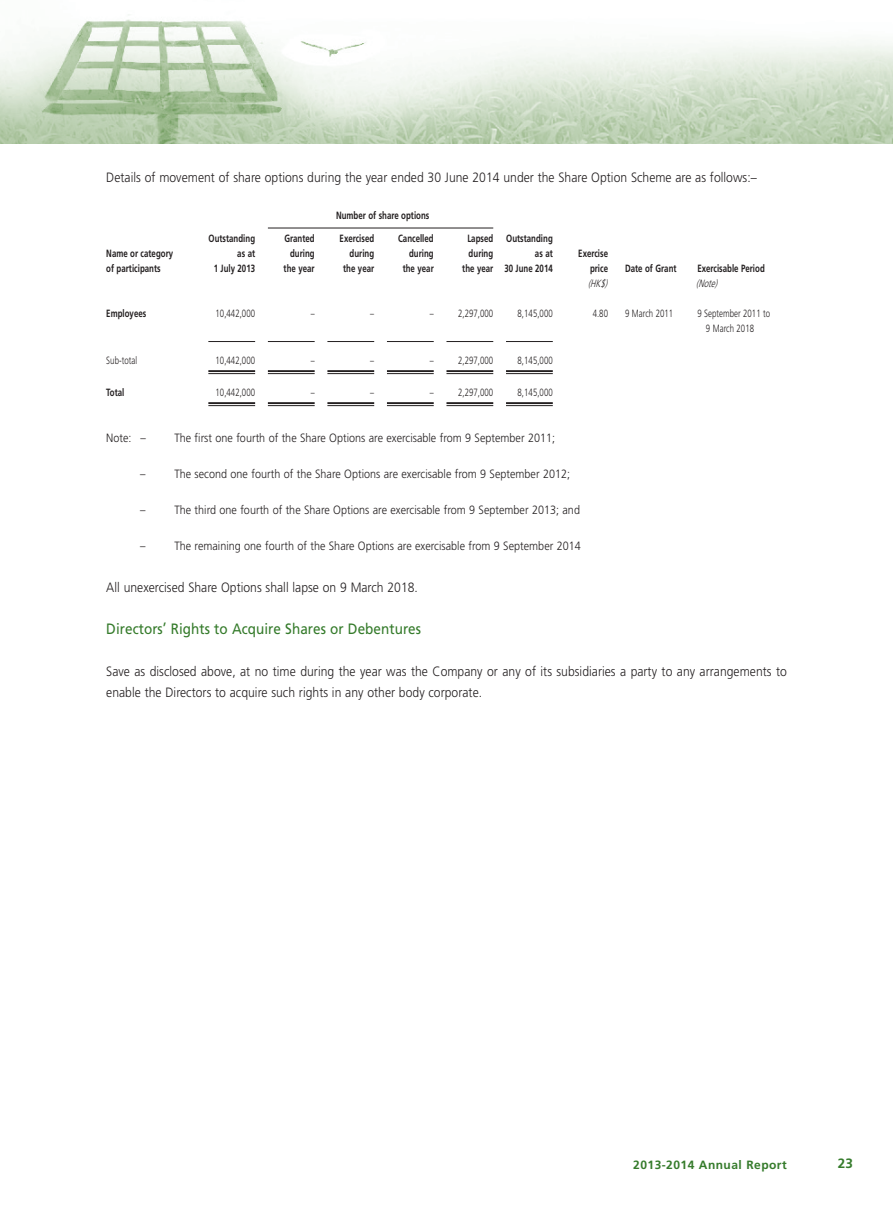
<style>
.page{position:relative;width:893px;height:1212px;background:#fff}
.page>*{position:absolute;margin:0;border:0;box-sizing:border-box;transform-origin:0 0}
.t1{font:15px "Frutiger LT Std";letter-spacing:.005em;color:#357b2b;scale:.9 1}
.t2{font:300 13.5px/21px "Frutiger LT Std";letter-spacing:.005em;color:#231f20;scale:.9 1}
.t3{font:700 13.5px "Frutiger LT Std";color:#357b2b}
.t4{font:300 12px "Frutiger LT Std";letter-spacing:.005em;color:#231f20;scale:.9 1}
.t5{font:700 12px "Frutiger LT Std";letter-spacing:.04em;color:#357b2b}
.t6{font:700 10.5px/15px "Frutiger LT Std";letter-spacing:.005em;color:#231f20;text-align:right;scale:.75 1}
.t7{font:300 10.5px/15px "Frutiger LT Std";letter-spacing:.005em;color:#231f20;scale:.75 1}
.t8{font:italic 300 10.5px "Frutiger LT Std";color:#231f20;scale:.75 1}
</style>
<div class="page">
<img style="left:0;top:14px;width:893px;height:129px">
<hr style="left:268px;top:228px;width:225px;height:1px;background:#231f20">
<hr style="left:208px;top:341px;width:47px;height:1px;background:#231f20">
<hr style="left:268px;top:341px;width:47px;height:1px;background:#231f20">
<hr style="left:327px;top:341px;width:47px;height:1px;background:#231f20">
<hr style="left:387px;top:341px;width:47px;height:1px;background:#231f20">
<hr style="left:446px;top:341px;width:47px;height:1px;background:#231f20">
<hr style="left:506px;top:341px;width:47px;height:1px;background:#231f20">
<hr style="left:208px;top:370px;width:47px;height:2px;background:#231f20">
<hr style="left:208px;top:373px;width:47px;height:1px;background:#231f20">
<hr style="left:268px;top:370px;width:47px;height:2px;background:#231f20">
<hr style="left:268px;top:373px;width:47px;height:1px;background:#231f20">
<hr style="left:327px;top:370px;width:47px;height:2px;background:#231f20">
<hr style="left:327px;top:373px;width:47px;height:1px;background:#231f20">
<hr style="left:387px;top:370px;width:47px;height:2px;background:#231f20">
<hr style="left:387px;top:373px;width:47px;height:1px;background:#231f20">
<hr style="left:446px;top:370px;width:47px;height:2px;background:#231f20">
<hr style="left:446px;top:373px;width:47px;height:1px;background:#231f20">
<hr style="left:506px;top:370px;width:47px;height:2px;background:#231f20">
<hr style="left:506px;top:373px;width:47px;height:1px;background:#231f20">
<hr style="left:208px;top:402px;width:47px;height:2px;background:#231f20">
<hr style="left:208px;top:405px;width:47px;height:1px;background:#231f20">
<hr style="left:268px;top:402px;width:47px;height:2px;background:#231f20">
<hr style="left:268px;top:405px;width:47px;height:1px;background:#231f20">
<hr style="left:327px;top:402px;width:47px;height:2px;background:#231f20">
<hr style="left:327px;top:405px;width:47px;height:1px;background:#231f20">
<hr style="left:387px;top:402px;width:47px;height:2px;background:#231f20">
<hr style="left:387px;top:405px;width:47px;height:1px;background:#231f20">
<hr style="left:446px;top:402px;width:47px;height:2px;background:#231f20">
<hr style="left:446px;top:405px;width:47px;height:1px;background:#231f20">
<hr style="left:506px;top:402px;width:47px;height:2px;background:#231f20">
<hr style="left:506px;top:405px;width:47px;height:1px;background:#231f20">
<p class="t2" style="left:106px;top:167px;width:724px">Details of movement of share options during the year ended 30 June 2014 under the Share Option Scheme are as follows:–</p>
<p class="t6" style="left:336px;top:207px;width:126px">Number of share options</p>
<p class="t6" style="left:106px;top:246px;width:91px;text-align:left">Name or category of participants</p>
<p class="t6" style="left:209px;top:231px;width:64px">Outstanding as at<br>1 July 2013</p>
<p class="t6" style="left:284px;top:231px;width:43px">Granted during the year</p>
<p class="t6" style="left:340px;top:231px;width:48px">Exercised during the year</p>
<p class="t6" style="left:398px;top:231px;width:49px">Cancelled during the year</p>
<p class="t6" style="left:462px;top:231px;width:43px">Lapsed during the year</p>
<p class="t6" style="left:504px;top:231px;width:66px">Outstanding as at<br>30 June 2014</p>
<p class="t6" style="left:578px;top:246px;width:41px">Exercise price</p>
<p class="t6" style="left:625px;top:261px;width:70px">Date of Grant</p>
<p class="t6" style="left:697px;top:261px;width:91px">Exercisable Period</p>
<p class="t8" style="left:588px;top:277px;width:31px">(HK$)</p>
<p class="t8" style="left:696px;top:277px;width:33px">(Note)</p>
<p class="t6" style="left:106px;top:306px;width:55px">Employees</p>
<p class="t7" style="left:216px;top:306px;width:54px">10,442,000</p>
<p class="t7" style="left:311px;top:306px;width:7px">–</p>
<p class="t7" style="left:370px;top:306px;width:7px">–</p>
<p class="t7" style="left:430px;top:306px;width:86px">– 2,297,000</p>
<p class="t7" style="left:518px;top:306px;width:48px">8,145,000</p>
<p class="t7" style="left:593px;top:306px;width:22px">4.80</p>
<p class="t7" style="left:625px;top:306px;width:66px">9 March 2011</p>
<p class="t7" style="left:706px;top:306px;width:87px;text-indent:-9px">9 September 2011 to<br>9 March 2018</p>
<p class="t7" style="left:106px;top:353px;width:43px">Sub-total</p>
<p class="t7" style="left:216px;top:353px;width:54px">10,442,000</p>
<p class="t7" style="left:311px;top:353px;width:7px">–</p>
<p class="t7" style="left:370px;top:353px;width:7px">–</p>
<p class="t7" style="left:430px;top:353px;width:86px">– 2,297,000</p>
<p class="t7" style="left:518px;top:353px;width:48px">8,145,000</p>
<p class="t6" style="left:106px;top:385px;width:26px">Total</p>
<p class="t7" style="left:216px;top:385px;width:54px">10,442,000</p>
<p class="t7" style="left:311px;top:385px;width:7px">–</p>
<p class="t7" style="left:370px;top:385px;width:7px">–</p>
<p class="t7" style="left:430px;top:385px;width:86px">– 2,297,000</p>
<p class="t7" style="left:518px;top:385px;width:48px">8,145,000</p>
<p class="t4" style="left:106px;top:431px;width:45px">Note: –</p>
<p class="t4" style="left:174px;top:431px;width:425px">The first one fourth of the Share Options are exercisable from 9 September 2011;</p>
<p class="t4" style="left:140px;top:467px;width:479px">– The second one fourth of the Share Options are exercisable from 9 September 2012;</p>
<p class="t4" style="left:140px;top:503px;width:490px">– The third one fourth of the Share Options are exercisable from 9 September 2013; and</p>
<p class="t4" style="left:140px;top:539px;width:491px">– The remaining one fourth of the Share Options are exercisable from 9 September 2014</p>
<p class="t2" style="left:106px;top:576px;width:348px">All unexercised Share Options shall lapse on 9 March 2018.</p>
<p class="t1" style="left:106px;top:619px;width:351px">Directors’ Rights to Acquire Shares or Debentures</p>
<p class="t2" style="left:106px;top:660px;width:758px">Save as disclosed above, at no time during the year was the Company or any of its subsidiaries a party to any arrangements to enable the Directors to acquire such rights in any other body corporate.</p>
<p class="t5" style="left:633px;top:1157px;width:155px">2013-2014 Annual Report</p>
<p class="t3" style="left:838px;top:1155px;width:17px">23</p>
</div>
